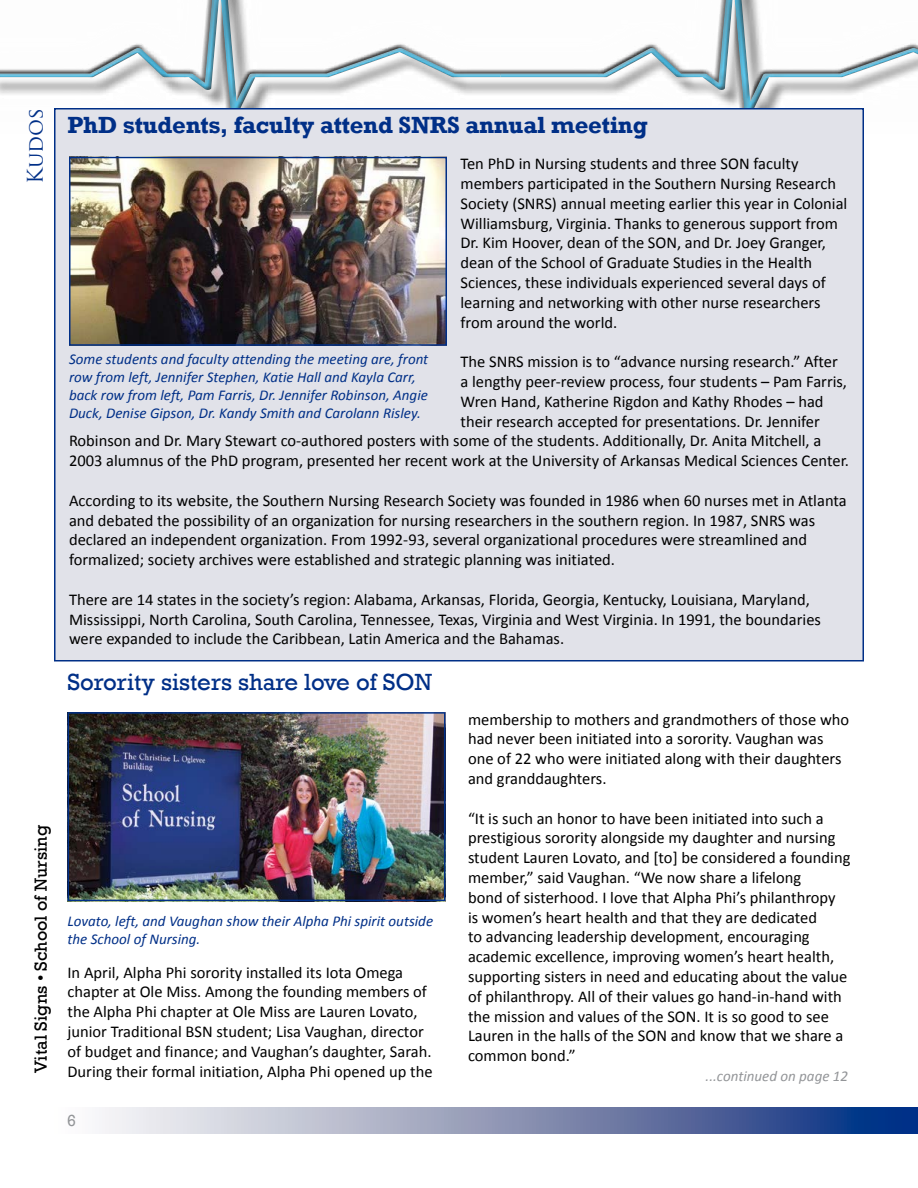
<style>
.page{position:relative;width:918px;height:1188px;background:#fff}
.page>*{position:absolute;margin:0;border:0;box-sizing:border-box;transform-origin:0 0}
.t1{font:700 24px "Rockwell";letter-spacing:-.01em;color:#002f87}
.t2{font:24px "Rockwell";color:#002f87}
.t3{font:21px "Trajan Pro";color:#002f87}
.t4{font:18px "Rockwell";color:#000}
.t5{font:16.5px/19.8px "Calibri";color:#000}
.t6{font:16.5px "Rockwell";color:#939598}
.t7{font:italic 15px/18px "Calibri";color:#002f87}
.t8{font:italic 15px "Calibri";color:#939598}
</style>
<div class="page">
<svg style="left:102px;top:1107px;width:816px;height:27px;background:#8491b6"></svg>
<div style="left:0;top:0;width:918px;height:121px;background:#000;opacity:.75"></div>
<div style="left:55px;top:109px;width:808px;height:552px;background:#e1e2e9"></div>
<img style="left:72px;top:160px;width:372px;height:183px">
<div style="left:69px;top:157px;width:378px;height:189px;border:2px solid #002f87"></div>
<img style="left:71px;top:715px;width:372px;height:183px">
<div style="left:68px;top:712px;width:378px;height:189px;border:2px solid #002f87"></div>
<p class="t3" style="left:22px;top:184px;width:78px;rotate:-90deg">Kudos</p>
<p class="t4" style="left:30px;top:1073px;width:250px;rotate:-90deg">Vital Signs • School of Nursing</p>
<h1 class="t1" style="left:68px;top:111px;width:582px">PhD students, faculty attend SNRS annual meeting</h1>
<p class="t5" style="left:460px;top:154px;width:388px">Ten PhD in Nursing students and three SON faculty members participated in the Southern Nursing Research Society (SNRS) annual meeting earlier this year in Colonial Williamsburg, Virginia. Thanks to generous support from Dr. Kim Hoover, dean of the SON, and Dr. Joey Granger, dean of the School of Graduate Studies in the Health Sciences, these individuals experienced several days of learning and networking with other nurse researchers from around the world.</p>
<p class="t5" style="left:460px;top:352px;width:379px">The SNRS mission is to “advance nursing research.” After</p>
<p class="t5" style="left:460px;top:372px;width:388px">a lengthy peer-review process, four students – Pam Farris,</p>
<p class="t5" style="left:460px;top:391px;width:365px">Wren Hand, Katherine Rigdon and Kathy Rhodes – had</p>
<p class="t5" style="left:460px;top:411px;width:361px">their research accepted for presentations. Dr. Jennifer</p>
<p class="t5" style="left:69px;top:431px;width:754px">Robinson and Dr. Mary Stewart co-authored posters with some of the students. Additionally, Dr. Anita Mitchell, a</p>
<p class="t5" style="left:69px;top:451px;width:781px">2003 alumnus of the PhD program, presented her recent work at the University of Arkansas Medical Sciences Center.</p>
<p class="t5" style="left:69px;top:490px;width:779px">According to its website, the Southern Nursing Research Society was founded in 1986 when 60 nurses met in Atlanta and debated the possibility of an organization for nursing researchers in the southern region. In 1987, SNRS was declared an independent organization. From 1992-93, several organizational procedures were streamlined and formalized; society archives were established and strategic planning was initiated.</p>
<p class="t5" style="left:69px;top:589px;width:754px">There are 14 states in the society’s region: Alabama, Arkansas, Florida, Georgia, Kentucky, Louisiana, Maryland,<br>Mississippi, North Carolina, South Carolina, Tennessee, Texas, Virginia and West Virginia. In 1991, the boundaries were expanded to include the Caribbean, Latin America and the Bahamas.</p>
<p class="t7" style="left:69px;top:349px;width:361px">Some students and faculty attending the meeting are, front row from left, Jennifer Stephen, Katie Hall and Kayla Carr, back row from left, Pam Farris, Dr. Jennifer Robinson, Angie Duck, Denise Gipson, Dr. Kandy Smith and Carolann Risley.</p>
<h1 class="t2" style="left:68px;top:668px;width:366px">Sorority sisters share love of SON</h1>
<p class="t7" style="left:68px;top:911px;width:367px">Lovato, left, and Vaughan show their Alpha Phi spirit outside the School of Nursing.</p>
<p class="t5" style="left:68px;top:962px;width:367px">In April, Alpha Phi sorority installed its Iota Omega chapter at Ole Miss. Among the founding members of the Alpha Phi chapter at Ole Miss are Lauren Lovato, junior Traditional BSN student; Lisa Vaughan, director of budget and finance; and Vaughan’s daughter, Sarah.<br>During their formal initiation, Alpha Phi opened up the</p>
<p class="t6" style="left:67px;top:1111px;width:10px">6</p>
<p class="t5" style="left:468px;top:709px;width:383px">membership to mothers and grandmothers of those who had never been initiated into a sorority. Vaughan was one of 22 who were initiated along with their daughters and granddaughters.</p>
<p class="t5" style="left:468px;top:808px;width:384px">“It is such an honor to have been initiated into such a prestigious sorority alongside my daughter and nursing student Lauren Lovato, and [to] be considered a founding member,” said Vaughan. “We now share a lifelong<br>bond of sisterhood. I love that Alpha Phi’s philanthropy<br>is women’s heart health and that they are dedicated<br>to advancing leadership development, encouraging academic excellence, improving women’s heart health, supporting sisters in need and educating about the value of philanthropy. All of their values go hand-in-hand with the mission and values of the SON. It is so good to see Lauren in the halls of the SON and know that we share a common bond.”</p>
<p class="t8" style="left:706px;top:1066px;width:144px">...continued on page 12</p>
</div>
